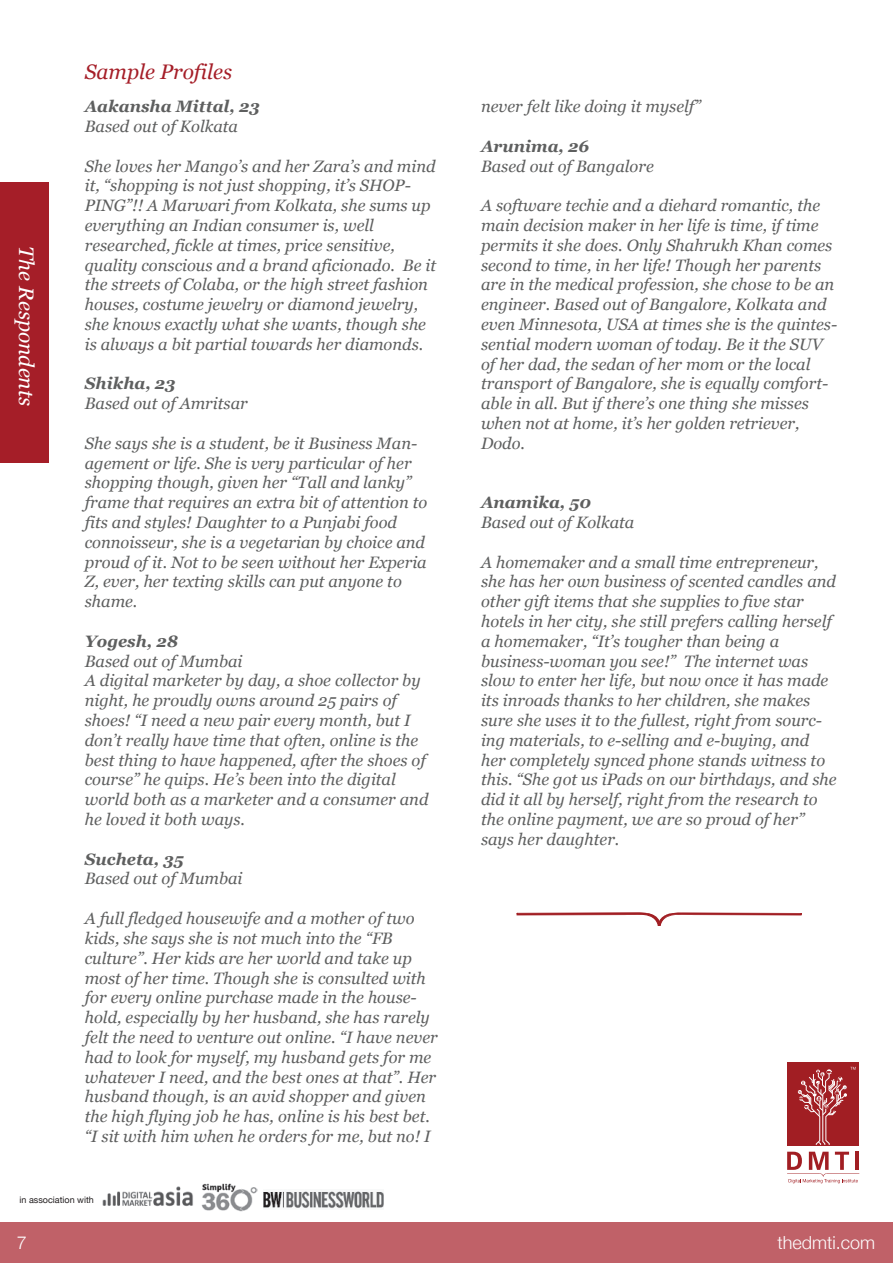
<style>
.page{position:relative;width:893px;height:1263px;background:#fff}
.page>*{position:absolute;margin:0;border:0;box-sizing:border-box;transform-origin:0 0}
.t1{font:italic 21px "Georgia";color:#fff}
.t2{font:italic 21px "Georgia";color:#a51e28}
.t3{font:300 18px "Helvetica Neue";color:#fff}
.t4{font:italic 16.5px/19.8px "Georgia";color:#5e5f5f}
.t5{font:italic 700 16.5px "Georgia";color:#5e5f5f}
.t6{font:9px "Helvetica Neue";color:#231f20}
</style>
<div class="page">
<svg style="left:787px;top:1152px;width:72px;height:31px"></svg>
<div style="left:787px;top:1063px;width:72px;height:83px;background:#a11e23"></div>
<svg style="left:798px;top:1067px;width:58px;height:78px"></svg>
<div style="left:0;top:183px;width:48px;height:280px;background:#a51e28"></div>
<div style="left:0;top:1223px;width:893px;height:40px;background:#c06168"></div>
<img style="left:102px;top:1186px;width:91px;height:21px">
<img style="left:201px;top:1183px;width:57px;height:29px">
<img style="left:263px;top:1191px;width:120px;height:18px">
<svg style="left:516px;top:912px;width:286px;height:14px"></svg>
<p class="t1" style="left:40px;top:246px;width:162px;rotate:90deg">The Respondents</p>
<p class="t2" style="left:85px;top:58px;width:149px">Sample Profiles</p>
<p class="t5" style="left:85px;top:96px;width:176px">Aakansha Mittal, 23</p>
<p class="t4" style="left:85px;top:117px;width:155px">Based out of Kolkata</p>
<p class="t4" style="left:85px;top:156px;width:353px">She loves her Mango’s and her Zara’s and mind it, “shopping is not just shopping, it’s SHOP-PING”!! A Marwari from Kolkata, she sums up everything an Indian consumer is, well researched, fickle at times, price sensitive, quality conscious and a brand aficionado. Be it the streets of Colaba, or the high street fashion houses, costume jewelry or diamond jewelry, she knows exactly what she wants, though she is always a bit partial towards her diamonds.</p>
<p class="t5" style="left:85px;top:373px;width:92px">Shikha, 23</p>
<p class="t4" style="left:85px;top:394px;width:164px">Based out of Amritsar</p>
<p class="t4" style="left:85px;top:433px;width:344px">She says she is a student, be it Business Man&shy;agement or life. She is very particular of her shopping though, given her “Tall and lanky” frame that requires an extra bit of attention to fits and styles! Daughter to a Punjabi food connoisseur, she is a vegetarian by choice and proud of it. Not to be seen without her Experia Z, ever, her texting skills can put anyone to shame.</p>
<p class="t5" style="left:85px;top:630px;width:95px">Yogesh, 28</p>
<p class="t4" style="left:85px;top:651px;width:345px">Based out of Mumbai<br>A digital marketer by day, a shoe collector by night, he proudly owns around 25 pairs of shoes! “I need a new pair every month, but I don’t really have time that often, online is the best thing to have happened, after the shoes of course” he quips. He’s been into the digital world both as a marketer and a consumer and he loved it both ways.</p>
<p class="t5" style="left:85px;top:848px;width:100px">Sucheta, 35</p>
<p class="t4" style="left:85px;top:869px;width:159px">Based out of Mumbai</p>
<p class="t4" style="left:85px;top:909px;width:354px">A full fledged housewife and a mother of two kids, she says she is not much into the “FB culture”. Her kids are her world and take up most of her time. Though she is consulted with for every online purchase made in the house&shy;hold, especially by her husband, she has rarely felt the need to venture out online. “I have never had to look for myself, my husband gets for me whatever I need, and the best ones at that”. Her husband though, is an avid shopper and given the high flying job he has, online is his best bet. “I sit with him when he orders for me, but no! I</p>
<p class="t6" style="left:20px;top:1194px;width:76px">in association with</p>
<p class="t4" style="left:481px;top:97px;width:221px">never felt like doing it myself”</p>
<p class="t5" style="left:481px;top:135px;width:110px">Arunima, 26</p>
<p class="t4" style="left:481px;top:156px;width:174px">Based out of Bangalore</p>
<p class="t4" style="left:481px;top:196px;width:358px">A software techie and a diehard romantic, the main decision maker in her life is time, if time permits it she does. Only Shahrukh Khan comes second to time, in her life! Though her parents are in the medical profession, she chose to be an engineer. Based out of Bangalore, Kolkata and even Minnesota, USA at times she is the quintes&shy;sential modern woman of today. Be it the SUV of her dad, the sedan of her mom or the local transport of Bangalore, she is equally comfort&shy;able in all. But if there’s one thing she misses when not at home, it’s her golden retriever, Dodo.</p>
<p class="t5" style="left:481px;top:492px;width:111px">Anamika, 50</p>
<p class="t4" style="left:481px;top:513px;width:155px">Based out of Kolkata</p>
<p class="t4" style="left:481px;top:552px;width:357px">A homemaker and a small time entrepreneur, she has her own business of scented candles and other gift items that she supplies to five star hotels in her city, she still prefers calling herself a homemaker, “It’s tougher than being a business-woman you see!” The internet was slow to enter her life, but now once it has made its inroads thanks to her children, she makes sure she uses it to the fullest, right from sourc&shy;ing materials, to e-selling and e-buying, and her completely synced phone stands witness to this. “She got us iPads on our birthdays, and she did it all by herself, right from the research to the online payment, we are so proud of her” says her daughter.</p>
<p class="t3" style="left:17px;top:1232px;width:12px">7</p>
<p class="t3" style="left:777px;top:1232px;width:99px">thedmti.com</p>
</div>
